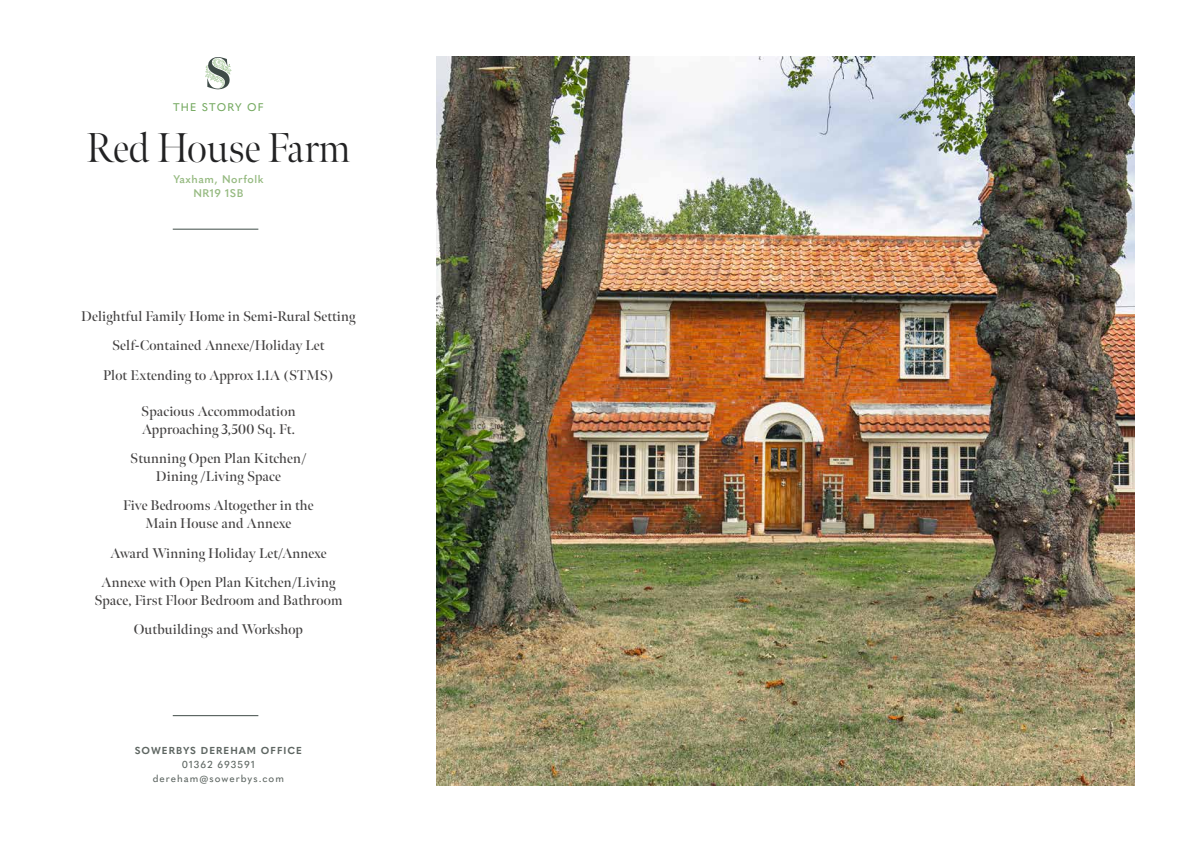
<style>
.page{position:relative;width:1191px;height:842px;background:#fff}
.page>*{position:absolute;margin:0;border:0;box-sizing:border-box;transform-origin:0 0}
.t1{font:300 41.5px "Meno Banner";color:#222223}
.t2{font:600 14px/29.3px "Meno Banner";letter-spacing:.01em;color:#434141;text-align:center}
.t3{font:600 11px/14px "Quasimoda";letter-spacing:.05em;color:#96ba81;text-align:center}
.t4{font:500 11px "Quasimoda";letter-spacing:.1em;color:#76aa62}
.t5{font:500 10px/14px "Quasimoda";letter-spacing:.1em;color:#5e6662;text-align:center}
.t6{font:700 10px "Quasimoda";letter-spacing:.1em;color:#5e6662}
</style>
<div class="page">
<img style="left:437px;top:56px;width:697px;height:730px">
<hr style="left:173px;top:715px;width:85px;height:1px;background:#3e4b47">
<hr style="left:173px;top:229px;width:85px;height:1px;background:#3e4b47">
<svg style="left:205px;top:57px;width:27px;height:32px"></svg>
<p class="t4" style="left:173px;top:99px;width:92px">THE STORY OF</p>
<h1 class="t1" style="left:86px;top:123px;width:265px">Red House Farm</h1>
<p class="t3" style="left:173px;top:172px;width:92px">Yaxham, Norfolk<br>NR19 1SB</p>
<p class="t2" style="left:81px;top:302px;width:276px">Delightful Family Home in Semi-Rural Setting<br>Self-Contained Annexe/Holiday Let<br>Plot Extending to Approx 1.1A (STMS)</p>
<p class="t2" style="left:141px;top:402px;width:156px;line-height:18px;text-align:left">Spacious Accommodation<br>Approaching 3,500 Sq. Ft.</p>
<p class="t2" style="left:130px;top:449px;width:178px;line-height:18px">Stunning Open Plan Kitchen/<br>Dining /Living Space</p>
<p class="t2" style="left:123px;top:497px;width:192px;line-height:18px">Five Bedrooms Altogether in the<br>Main House and Annexe</p>
<p class="t2" style="left:101px;top:538px;width:236px">Award Winning Holiday Let/Annexe<br>Annexe with Open Plan Kitchen/Living</p>
<p class="t2" style="left:94px;top:586px;width:250px">Space, First Floor Bedroom and Bathroom<br>Outbuildings and Workshop</p>
<p class="t6" style="left:135px;top:743px;width:169px">SOWERBYS DEREHAM OFFICE</p>
<p class="t5" style="left:153px;top:757px;width:133px">01362 693591 dereham@sowerbys.com</p>
</div>
